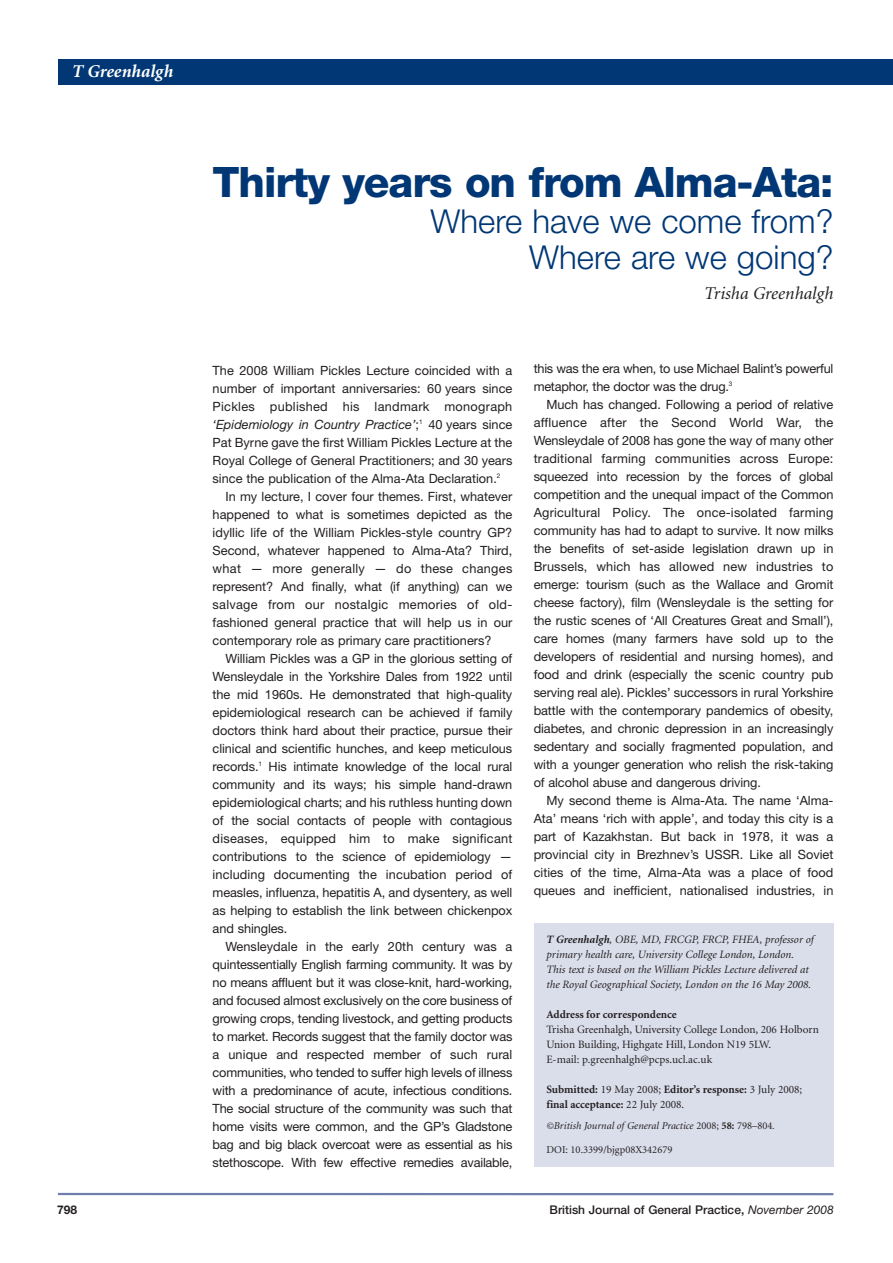
<style>
.page{position:relative;width:893px;height:1263px;background:#fff}
.page>*{position:absolute;margin:0;border:0;box-sizing:border-box;transform-origin:0 0}
.t1{font:800 42px "Helvetica Neue";letter-spacing:-.025em;color:#013775}
.t2{font:300 33px/36px "Helvetica Neue";color:#013775;text-align:right}
.t3{font:italic 18px "Minion";color:#231f20}
.t4{font:italic 700 18px "Minion";color:#fff}
.t5{font:12.75px/18px "Helvetica Neue";letter-spacing:-.005em;color:#231f20;text-align:justify}
.t6{font:12.75px "Helvetica Neue";letter-spacing:.02em;color:#231f20}
.t7{font:italic 12.75px "Helvetica Neue";color:#231f20}
.t8{font:12.75px "Helvetica Neue";letter-spacing:.015em;color:#231f20}
.t9{font:500 12px "Helvetica Neue";color:#231f20}
.t10{font:700 12px "Helvetica Neue";color:#231f20}
.t11{font:italic 11.25px/15px "Minion";color:#231f20}
.t12{font:11.25px/15px "Minion";color:#231f20}
.t13{font:700 11.25px/15px "Minion";color:#231f20}
.t14{font:italic 10.5px "Minion";color:#231f20}
.t15{font:10.5px "Minion";color:#231f20}
.s1{font-style:normal}
.s2{font-weight:700}
.s3{font-weight:400}
.s4{font-weight:700;font-style:normal}
.s5{font-family:"Helvetica Neue Italic TT";font-weight:400}
.s6{font-weight:400;font-style:italic}
</style>
<div class="page">
<div style="left:534px;top:924px;width:299px;height:243px;background:#dadeeb"></div>
<hr style="left:58px;top:1193px;width:775px;height:2px;background:#6e7fad">
<div style="left:61px;top:60px;width:832px;height:25px;background:#013775"></div>
<h3 class="t4" style="left:72px;top:64px;width:103px">T Greenhalgh</h3>
<h1 class="t1" style="left:212px;top:167px;width:623px">Thirty years on from Alma-Ata:</h1>
<h2 class="t2" style="left:431px;top:206px;width:404px">Where have we come from?<br>Where are we going?</h2>
<h3 class="t3" style="left:704px;top:286px;width:131px">Trisha Greenhalgh</h3>
<p class="t5" style="left:213px;top:362px;width:301px">The 2008 William Pickles Lecture coincided with a</p>
<p class="t5" style="left:213px;top:380px;width:301px">number of important anniversaries: 60 years since</p>
<p class="t6" style="left:213px;top:402px;width:301px">Pickles published his landmark monograph</p>
<p class="t7" style="left:213px;top:420px;width:301px">‘Epidemiology in Country Practice’<span class="s1">;</span><sup>1</sup> <span class="s1">40 years since</span></p>
<p class="t5" style="left:213px;top:434px;width:301px">Pat Byrne gave the first William Pickles Lecture at the</p>
<p class="t5" style="left:213px;top:452px;width:301px">Royal College of General Practitioners; and 30 years</p>
<p class="t5" style="left:213px;top:470px;width:289px">since the publication of the Alma-Ata Declaration.<sup>2</sup></p>
<p class="t5" style="left:225px;top:488px;width:289px">In my lecture, I cover four themes. First, whatever</p>
<p class="t5" style="left:213px;top:506px;width:301px">happened to what is sometimes depicted as the</p>
<p class="t5" style="left:213px;top:524px;width:301px">idyllic life of the William Pickles-style country GP?</p>
<p class="t5" style="left:213px;top:542px;width:301px">Second, whatever happened to Alma-Ata? Third,</p>
<p class="t6" style="left:213px;top:564px;width:301px">what — more generally — do these changes</p>
<p class="t5" style="left:213px;top:578px;width:301px">represent? And finally, what (if anything) can we</p>
<p class="t6" style="left:213px;top:600px;width:301px">salvage from our nostalgic memories of old-</p>
<p class="t5" style="left:213px;top:614px;width:301px">fashioned general practice that will help us in our</p>
<p class="t5" style="left:213px;top:632px;width:280px">contemporary role as primary care practitioners?</p>
<p class="t5" style="left:225px;top:650px;width:289px">William Pickles was a GP in the glorious setting of</p>
<p class="t5" style="left:213px;top:668px;width:301px">Wensleydale in the Yorkshire Dales from 1922 until</p>
<p class="t5" style="left:213px;top:686px;width:301px">the mid 1960s. He demonstrated that high-quality</p>
<p class="t5" style="left:213px;top:704px;width:301px">epidemiological research can be achieved if family</p>
<p class="t5" style="left:213px;top:722px;width:301px">doctors think hard about their practice, pursue their</p>
<p class="t5" style="left:213px;top:740px;width:301px">clinical and scientific hunches, and keep meticulous</p>
<p class="t5" style="left:213px;top:758px;width:301px">records.<sup>1</sup> His intimate knowledge of the local rural</p>
<p class="t5" style="left:213px;top:776px;width:301px">community and its ways; his simple hand-drawn</p>
<p class="t5" style="left:213px;top:794px;width:301px">epidemiological charts; and his ruthless hunting down</p>
<p class="t5" style="left:213px;top:812px;width:301px">of the social contacts of people with contagious</p>
<p class="t8" style="left:213px;top:834px;width:301px">diseases, equipped him to make significant</p>
<p class="t5" style="left:213px;top:848px;width:301px">contributions to the science of epidemiology —</p>
<p class="t5" style="left:213px;top:866px;width:301px">including documenting the incubation period of</p>
<p class="t5" style="left:213px;top:884px;width:301px">measles, influenza, hepatitis A, and dysentery, as well</p>
<p class="t5" style="left:213px;top:902px;width:301px">as helping to establish the link between chickenpox</p>
<p class="t5" style="left:213px;top:920px;width:76px">and shingles.</p>
<p class="t5" style="left:225px;top:938px;width:289px">Wensleydale in the early 20th century was a</p>
<p class="t5" style="left:213px;top:956px;width:301px">quintessentially English farming community. It was by</p>
<p class="t5" style="left:213px;top:974px;width:301px">no means affluent but it was close-knit, hard-working,</p>
<p class="t5" style="left:213px;top:992px;width:301px">and focused almost exclusively on the core business of</p>
<p class="t5" style="left:213px;top:1010px;width:301px">growing crops, tending livestock, and getting products</p>
<p class="t5" style="left:213px;top:1028px;width:301px">to market. Records suggest that the family doctor was</p>
<p class="t5" style="left:213px;top:1046px;width:301px">a unique and respected member of such rural</p>
<p class="t5" style="left:213px;top:1064px;width:301px">communities, who tended to suffer high levels of illness</p>
<p class="t5" style="left:213px;top:1082px;width:301px">with a predominance of acute, infectious conditions.</p>
<p class="t5" style="left:213px;top:1100px;width:301px">The social structure of the community was such that</p>
<p class="t5" style="left:213px;top:1118px;width:301px">home visits were common, and the GP’s Gladstone</p>
<p class="t5" style="left:213px;top:1136px;width:301px">bag and big black overcoat were as essential as his</p>
<p class="t5" style="left:213px;top:1154px;width:301px">stethoscope. With few effective remedies available,</p>
<p class="t5" style="left:534px;top:361px;width:301px">this was the era when, to use Michael Balint’s powerful metaphor, the doctor was the drug.<sup>3</sup></p>
<p class="t5" style="left:534px;top:397px;width:301px;text-indent:13px">Much has changed. Following a period of relative affluence after the Second World War, the Wensleydale of 2008 has gone the way of many other traditional farming communities across Europe: squeezed into recession by the forces of global competition and the unequal impact of the Common Agricultural Policy. The once-isolated farming community has had to adapt to survive. It now milks the benefits of set-aside legislation drawn up in Brussels, which has allowed new industries to emerge: tourism (such as the Wallace and Gromit cheese factory), film (Wensleydale is the setting for the rustic scenes of ‘All Creatures Great and Small’), care homes (many farmers have sold up to the developers of residential and nursing homes), and food and drink (especially the scenic country pub serving real ale). Pickles’ successors in rural Yorkshire battle with the contemporary pandemics of obesity, diabetes, and chronic depression in an increasingly sedentary and socially fragmented population, and with a younger generation who relish the risk-taking of alcohol abuse and dangerous driving.</p>
<p class="t5" style="left:534px;top:793px;width:301px;text-indent:13px">My second theme is Alma-Ata. The name ‘Alma-Ata’ means ‘rich with apple’, and today this city is a part of Kazakhstan. But back in 1978, it was a provincial city in Brezhnev’s USSR. Like all Soviet cities of the time, Alma-Ata was a place of food queues and inefficient, nationalised industries, in</p>
<p class="t11" style="left:546px;top:933px;width:269px"><span class="s2">T Greenhalgh</span>, OBE, MD, FRCGP, FRCP, FHEA, professor of primary health care, University College London, London.<br>This text is based on the William Pickles Lecture delivered at the Royal Geographical Society, London on the 16 May 2008.</p>
<p class="t13" style="left:546px;top:1008px;width:132px">Address for correspondence</p>
<p class="t12" style="left:546px;top:1023px;width:274px">Trisha Greenhalgh, University College London, 206 Holborn<br>Union Building, Highgate Hill, London N19 5LW.<br>E-mail: p.greenhalgh@pcps.ucl.ac.uk</p>
<p class="t13" style="left:546px;top:1083px;width:257px">Submitted: <span class="s3">19 May 2008;</span> Editor’s response: <span class="s3">3 July 2008; </span>final acceptance: <span class="s3">22 July 2008.</span></p>
<p class="t14" style="left:546px;top:1122px;width:230px">©British Journal of General Practice <span class="s1">2008;</span> <span class="s4">58:</span> <span class="s1">798–804</span>.</p>
<p class="t15" style="left:546px;top:1146px;width:128px">DOI: 10.3399/bjgp08X342679</p>
<p class="t10" style="left:57px;top:1202px;width:22px">798</p>
<p class="t9" style="left:550px;top:1205px;width:286px">British Journal of General Practice, <span class="s5">November</span> <span class="s6">2008</span></p>
</div>
